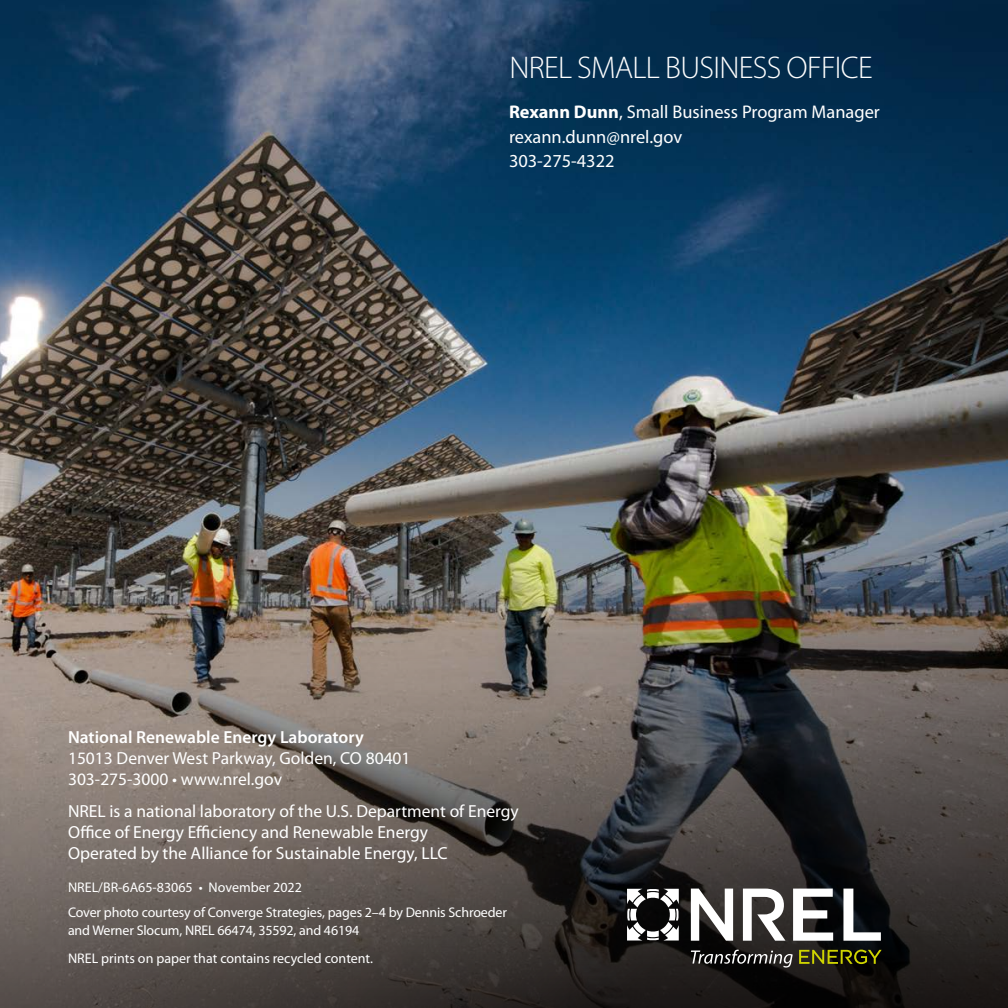
<style>
.page{position:relative;width:1008px;height:1008px;background:#fff}
.page>*{position:absolute;margin:0;border:0;box-sizing:border-box;transform-origin:0 0}
.heading_-_18pt_-_lig{font:300 31.5px "Myriad Pro";letter-spacing:-.02em;color:#fff}
.Body_-_10_5pt_-_regu{font:18.38px "Myriad Pro";color:#fff}
.t1{font:17.5px "Myriad Pro";color:#fff}
.t2{font:600 17.5px "Myriad Pro";color:#fff}
.Caption_-_9pt_-_Regu{font:14px/17.5px "Myriad Pro";letter-spacing:-.01em;color:#fff}
.s1{font-weight:700}
</style>
<div class="page">
<img style="left:0;top:0;width:1008px;height:510px">
<img style="left:0;top:510px;width:1008px;height:498px">
<svg style="left:627px;top:889px;width:52px;height:52px"></svg>
<svg style="left:691px;top:889px;width:42px;height:52px"></svg>
<svg style="left:743px;top:889px;width:43px;height:52px"></svg>
<svg style="left:793px;top:889px;width:40px;height:52px"></svg>
<svg style="left:843px;top:889px;width:38px;height:52px"></svg>
<svg style="left:799px;top:950px;width:83px;height:14px"></svg>
<svg style="left:691px;top:950px;width:102px;height:18px;background:#434241"></svg>
<p class="heading_-_18pt_-_lig" style="left:509px;top:50px;width:365px">NREL SMALL BUSINESS OFFICE</p>
<p class="Body_-_10_5pt_-_regu" style="left:509px;top:102px;width:372px"><span class="s1">Rexann Dunn</span>, Small Business Program Manager</p>
<p class="Body_-_10_5pt_-_regu" style="left:509px;top:126px;width:175px">rexann.dunn@nrel.gov</p>
<p class="Body_-_10_5pt_-_regu" style="left:509px;top:151px;width:107px">303-275-4322</p>
<p class="t2" style="left:68px;top:727px;width:297px">National Renewable Energy Laboratory</p>
<p class="t1" style="left:68px;top:749px;width:344px">15013 Denver West Parkway, Golden, CO 80401</p>
<p class="t1" style="left:68px;top:770px;width:216px">303-275-3000 • www.nrel.gov</p>
<p class="t1" style="left:68px;top:802px;width:452px">NREL is a national laboratory of the U.S. Department of Energy</p>
<p class="t1" style="left:68px;top:823px;width:362px">Office of Energy Efficiency and Renewable Energy</p>
<p class="t1" style="left:68px;top:844px;width:381px">Operated by the Alliance for Sustainable Energy, LLC</p>
<p class="Caption_-_9pt_-_Regu" style="left:68px;top:878px;width:235px">NREL/BR-6A65-83065 • November 2022</p>
<p class="Caption_-_9pt_-_Regu" style="left:68px;top:904px;width:440px">Cover photo courtesy of Converge Strategies, pages 2–4 by Dennis Schroeder and Werner Slocum, NREL 66474, 35592, and 46194</p>
<p class="Caption_-_9pt_-_Regu" style="left:68px;top:950px;width:307px">NREL prints on paper that contains recycled content.</p>
</div>
